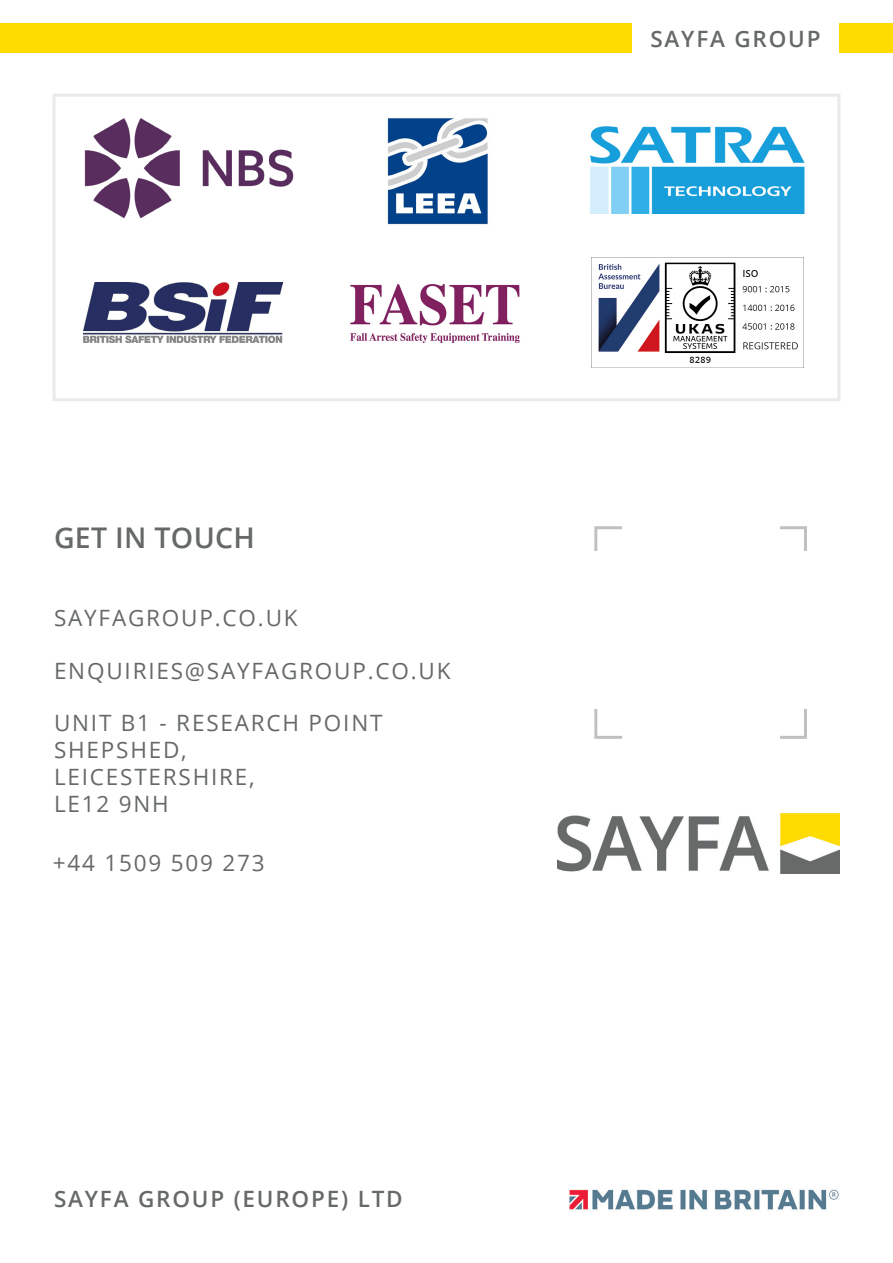
<style>
.page{position:relative;width:893px;height:1263px;background:#fff}
.page>*{position:absolute;margin:0;border:0;box-sizing:border-box;transform-origin:0 0}
.t1{font:600 28.5px "Open Sans";letter-spacing:.01em;color:#666969}
.t2{font:22.5px/27px "Open Sans";letter-spacing:.08em;color:#666969}
.t3{font:600 22.5px "Open Sans";letter-spacing:.08em;color:#666969}
</style>
<div class="page">
<div style="left:0;top:23px;width:893px;height:30px;background:#ffdc01"></div>
<div style="left:632px;top:22px;width:207px;height:32px;background:#fff"></div>
<img style="left:569px;top:1189px;width:270px;height:21px">
<img style="left:557px;top:814px;width:282px;height:59px">
<img style="left:84px;top:282px;width:199px;height:61px">
<img style="left:85px;top:118px;width:208px;height:101px">
<img style="left:387px;top:118px;width:101px;height:107px">
<img style="left:590px;top:126px;width:215px;height:87px">
<img style="left:350px;top:284px;width:170px;height:59px">
<img style="left:591px;top:257px;width:213px;height:111px">
<p class="t1" style="left:54px;top:518px;width:202px">GET IN TOUCH</p>
<p class="t2" style="left:54px;top:604px;width:245px">SAYFAGROUP.CO.UK</p>
<p class="t2" style="left:54px;top:657px;width:398px">ENQUIRIES@SAYFAGROUP.CO.UK</p>
<p class="t2" style="left:54px;top:709px;width:330px">UNIT B1 - RESEARCH POINT</p>
<p class="t2" style="left:54px;top:736px;width:202px">SHEPSHED,<br>LEICESTERSHIRE,</p>
<p class="t2" style="left:54px;top:790px;width:116px">LE12 9NH</p>
<p class="t2" style="left:53px;top:849px;width:213px">+44 1509 509 273</p>
<p class="t3" style="left:54px;top:1183px;width:350px">SAYFA GROUP (EUROPE) LTD</p>
<p class="t3" style="left:650px;top:23px;width:172px">SAYFA GROUP</p>
</div>
